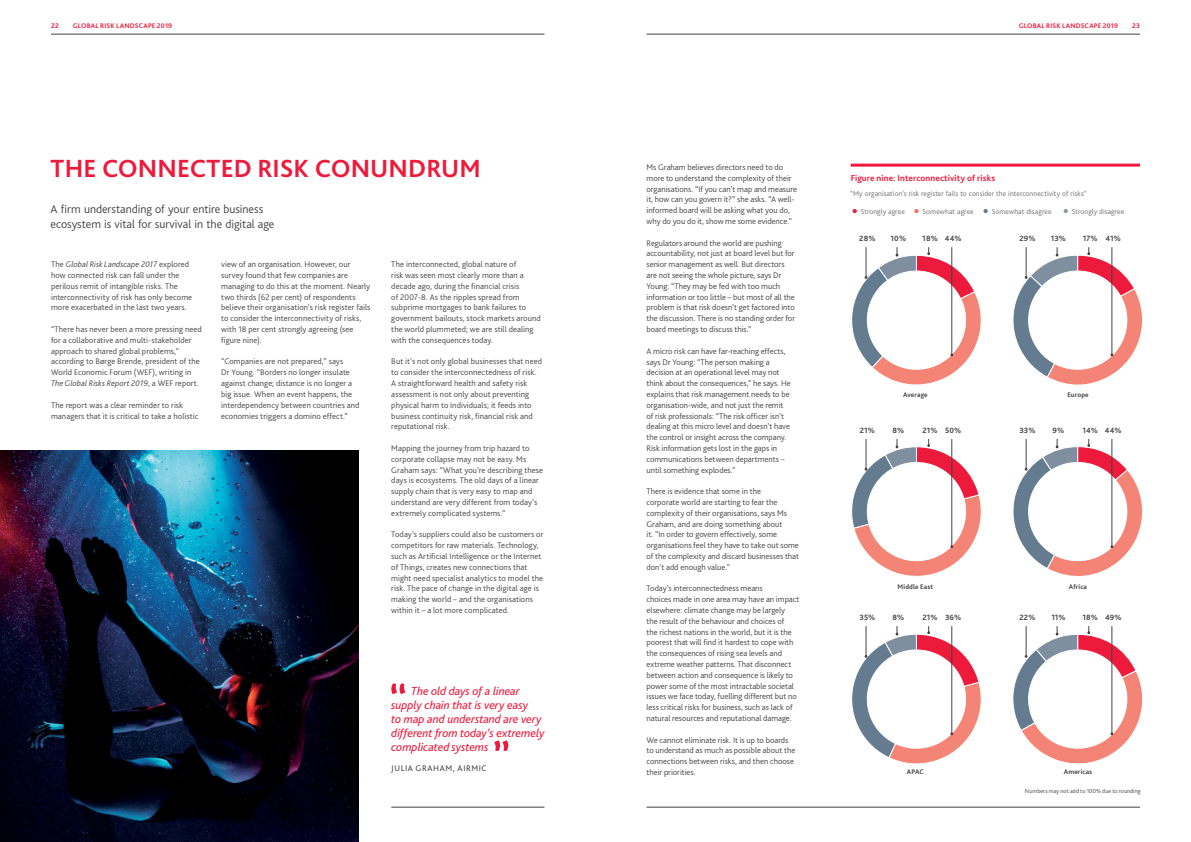
<style>
.page{position:relative;width:1191px;height:842px;background:#fff}
.page>*{position:absolute;margin:0;border:0;box-sizing:border-box;transform-origin:0 0}
.t1{font:700 26px "Bliss Pro";color:#ed1a3b}
.t2{font:italic 12px/14px "Bliss Pro";letter-spacing:-.005em;color:#ed1a3b}
.t3{font:300 12px/14.4px "Bliss Pro";letter-spacing:-.005em;color:#424241}
.t4{font:700 9px "Bliss Pro";letter-spacing:.015em;color:#ed1a3b}
.t5{font:300 8.5px/10.8px "Bliss Pro";color:#424241}
.t6{font:8.5px "Bliss Pro";letter-spacing:.07em;color:#424241}
.t7{font:700 8px "Bliss Pro";letter-spacing:.015em;color:#424241}
.t8{font:300 7.5px "Bliss Pro";letter-spacing:.01em;color:#6d6e71}
.t9{font:700 7px "Bliss Pro";letter-spacing:.025em;color:#ed1a3b}
.t10{font:700 7px "Bliss Pro";letter-spacing:.015em;color:#424241}
.t11{font:300 6px "Bliss Pro";letter-spacing:.01em;color:#424241}
.s1{font-style:italic}
</style>
<div class="page">
<img style="left:0;top:451px;width:359px;height:391px">
<svg style="left:391px;top:683px;width:14px;height:11px"></svg>
<svg style="left:494px;top:740px;width:14px;height:11px"></svg>
<hr style="left:850px;top:164px;width:290px;height:3px;background:#ed1a3b">
<svg style="left:1063px;top:209px;width:4px;height:4px"></svg>
<svg style="left:983px;top:209px;width:4px;height:4px"></svg>
<svg style="left:914px;top:209px;width:4px;height:4px"></svg>
<svg style="left:852px;top:209px;width:5px;height:4px"></svg>
<svg style="left:852px;top:247px;width:129px;height:138px"></svg>
<svg style="left:852px;top:439px;width:129px;height:137px"></svg>
<svg style="left:852px;top:626px;width:129px;height:138px"></svg>
<svg style="left:1013px;top:247px;width:129px;height:138px"></svg>
<svg style="left:1013px;top:439px;width:129px;height:137px"></svg>
<svg style="left:1013px;top:626px;width:130px;height:138px"></svg>
<hr style="left:51px;top:34px;width:493px;height:1px;background:#424241">
<hr style="left:646px;top:34px;width:494px;height:1px;background:#424241">
<hr style="left:646px;top:807px;width:494px;height:1px;background:#424241">
<hr style="left:391px;top:807px;width:153px;height:1px;background:#424241">
<p class="t9" style="left:51px;top:22px;width:9px">22</p>
<p class="t9" style="left:73px;top:22px;width:101px">GLOBAL RISK LANDSCAPE 2019</p>
<p class="t9" style="left:1018px;top:22px;width:101px">GLOBAL RISK LANDSCAPE 2019</p>
<p class="t9" style="left:1132px;top:22px;width:9px">23</p>
<h1 class="t1" style="left:51px;top:153px;width:432px">THE CONNECTED RISK CONUNDRUM</h1>
<h2 class="t3" style="left:51px;top:202px;width:225px">A firm understanding of your entire business ecosystem is vital for survival in the digital age</h2>
<p class="t5" style="left:51px;top:259px;width:143px">The <span class="s1">Global Risk Landscape 2017</span> explored how connected risk can fall under the perilous remit of intangible risks. The interconnectivity of risk has only become more exacerbated in the last two years.</p>
<p class="t5" style="left:51px;top:324px;width:152px">“There has never been a more pressing need for a collaborative and multi-stakeholder approach to shared global problems,” according to Børge Brende, president of the World Economic Forum (WEF), writing in <span class="s1">The Global Risks Report 2019</span>, a WEF report.</p>
<p class="t5" style="left:51px;top:399px;width:149px">The report was a clear reminder to risk managers that it is critical to take a holistic</p>
<p class="t5" style="left:221px;top:259px;width:151px">view of an organisation. However, our survey found that few companies are managing to do this at the moment. Nearly two thirds (62 per cent) of respondents believe their organisation’s risk register fails to consider the interconnectivity of risks, with 18 per cent strongly agreeing (see figure nine).</p>
<p class="t5" style="left:221px;top:356px;width:140px">“Companies are not prepared,” says<br>Dr Young. “Borders no longer insulate against change; distance is no longer a big issue. When an event happens, the interdependency between countries and economies triggers a domino effect.”</p>
<p class="t5" style="left:391px;top:259px;width:151px">The interconnected, global nature of<br>risk was seen most clearly more than a decade ago, during the financial crisis<br>of 2007-8. As the ripples spread from subprime mortgages to bank failures to government bailouts, stock markets around the world plummeted; we are still dealing with the consequences today.</p>
<p class="t5" style="left:391px;top:356px;width:152px">But it’s not only global businesses that need to consider the interconnectedness of risk.<br>A straightforward health and safety risk assessment is not only about preventing physical harm to individuals; it feeds into business continuity risk, financial risk and reputational risk.</p>
<p class="t5" style="left:391px;top:442px;width:153px">Mapping the journey from trip hazard to corporate collapse may not be easy. Ms Graham says: “What you’re describing these days is ecosystems. The old days of a linear supply chain that is very easy to map and understand are very different from today’s extremely complicated systems.”</p>
<p class="t5" style="left:391px;top:529px;width:154px">Today’s suppliers could also be customers or competitors for raw materials. Technology, such as Artificial Intelligence or the Internet of Things, creates new connections that might need specialist analytics to model the risk. The pace of change in the digital age is making the world – and the organisations within it – a lot more complicated.</p>
<h2 class="t2" style="left:391px;top:683px;width:155px;text-indent:20px">The old days of a linear supply chain that is very easy<br>to map and understand are very different from today’s extremely complicated systems</h2>
<p class="t6" style="left:391px;top:763px;width:97px">JULIA GRAHAM, AIRMIC</p>
<p class="t5" style="left:646px;top:162px;width:152px">Ms Graham believes directors need to do more to understand the complexity of their organisations. “If you can’t map and measure it, how can you govern it?” she asks. “A well&shy;informed board will be asking what you do, why do you do it, show me some evidence.”</p>
<p class="t5" style="left:646px;top:237px;width:150px">Regulators around the world are pushing accountability, not just at board level but for senior management as well. But directors are not seeing the whole picture, says Dr Young: “They may be fed with too much information or too little – but most of all the problem is that risk doesn’t get factored into the discussion. There is no standing order for board meetings to discuss this.”</p>
<p class="t5" style="left:646px;top:345px;width:146px">A micro risk can have far-reaching effects, says Dr Young: “The person making a decision at an operational level may not think about the consequences,” he says. He explains that risk management needs to be organisation-wide, and not just the remit of risk professionals: “The risk officer isn’t dealing at this micro level and doesn’t have the control or insight across the company.<br>Risk information gets lost in the gaps in communications between departments – until something explodes.”</p>
<p class="t5" style="left:646px;top:486px;width:154px">There is evidence that some in the<br>corporate world are starting to fear the complexity of their organisations, says Ms Graham, and are doing something about<br>it. “In order to govern effectively, some organisations feel they have to take out some of the complexity and discard businesses that don’t add enough value.”</p>
<p class="t5" style="left:646px;top:583px;width:154px">Today’s interconnectedness means<br>choices made in one area may have an impact elsewhere: climate change may be largely<br>the result of the behaviour and choices of<br>the richest nations in the world, but it is the poorest that will find it hardest to cope with the consequences of rising sea levels and extreme weather patterns. That disconnect between action and consequence is likely to power some of the most intractable societal issues we face today, fuelling different but no less critical risks for business, such as lack of natural resources and reputational damage.</p>
<p class="t5" style="left:646px;top:734px;width:150px">We cannot eliminate risk. It is up to boards to understand as much as possible about the connections between risks, and then choose their priorities.</p>
<p class="t4" style="left:850px;top:172px;width:146px">Figure nine: Interconnectivity of risks</p>
<p class="t8" style="left:860px;top:206px;width:46px">Strongly agree</p>
<p class="t8" style="left:922px;top:206px;width:53px">Somewhat agree</p>
<p class="t8" style="left:991px;top:206px;width:61px">Somewhat disagree</p>
<p class="t8" style="left:1071px;top:206px;width:54px">Strongly disagree</p>
<p class="t8" style="left:850px;top:188px;width:238px">“My organisation’s risk register fails to consider the interconnectivity of risks”</p>
<p class="t7" style="left:859px;top:234px;width:18px">28%</p>
<p class="t7" style="left:890px;top:234px;width:17px">10%</p>
<p class="t7" style="left:922px;top:234px;width:17px">18%</p>
<p class="t7" style="left:944px;top:234px;width:18px">44%</p>
<p class="t7" style="left:1019px;top:234px;width:18px">29%</p>
<p class="t7" style="left:1050px;top:234px;width:17px">13%</p>
<p class="t7" style="left:1082px;top:234px;width:16px">17%</p>
<p class="t7" style="left:1105px;top:234px;width:17px">41%</p>
<p class="t7" style="left:860px;top:425px;width:17px">21%</p>
<p class="t10" style="left:903px;top:391px;width:26px">Average</p>
<p class="t7" style="left:892px;top:425px;width:13px">8%</p>
<p class="t7" style="left:922px;top:425px;width:17px">21%</p>
<p class="t7" style="left:945px;top:425px;width:18px">50%</p>
<p class="t7" style="left:1019px;top:425px;width:18px">33%</p>
<p class="t10" style="left:1067px;top:391px;width:23px">Europe</p>
<p class="t7" style="left:1052px;top:425px;width:13px">9%</p>
<p class="t7" style="left:1082px;top:425px;width:17px">14%</p>
<p class="t7" style="left:1105px;top:425px;width:18px">44%</p>
<p class="t7" style="left:859px;top:612px;width:17px">35%</p>
<p class="t10" style="left:897px;top:583px;width:37px">Middle East</p>
<p class="t7" style="left:892px;top:612px;width:13px">8%</p>
<p class="t7" style="left:922px;top:612px;width:17px">21%</p>
<p class="t7" style="left:945px;top:612px;width:18px">36%</p>
<p class="t7" style="left:1019px;top:612px;width:18px">22%</p>
<p class="t10" style="left:1069px;top:583px;width:20px">Africa</p>
<p class="t7" style="left:1051px;top:612px;width:16px">11%</p>
<p class="t7" style="left:1082px;top:612px;width:17px">18%</p>
<p class="t7" style="left:1105px;top:612px;width:18px">49%</p>
<p class="t10" style="left:907px;top:767px;width:19px">APAC</p>
<p class="t10" style="left:1063px;top:767px;width:30px">Americas</p>
<p class="t11" style="left:1025px;top:787px;width:117px">Numbers may not add to 100% due to rounding</p>
</div>
